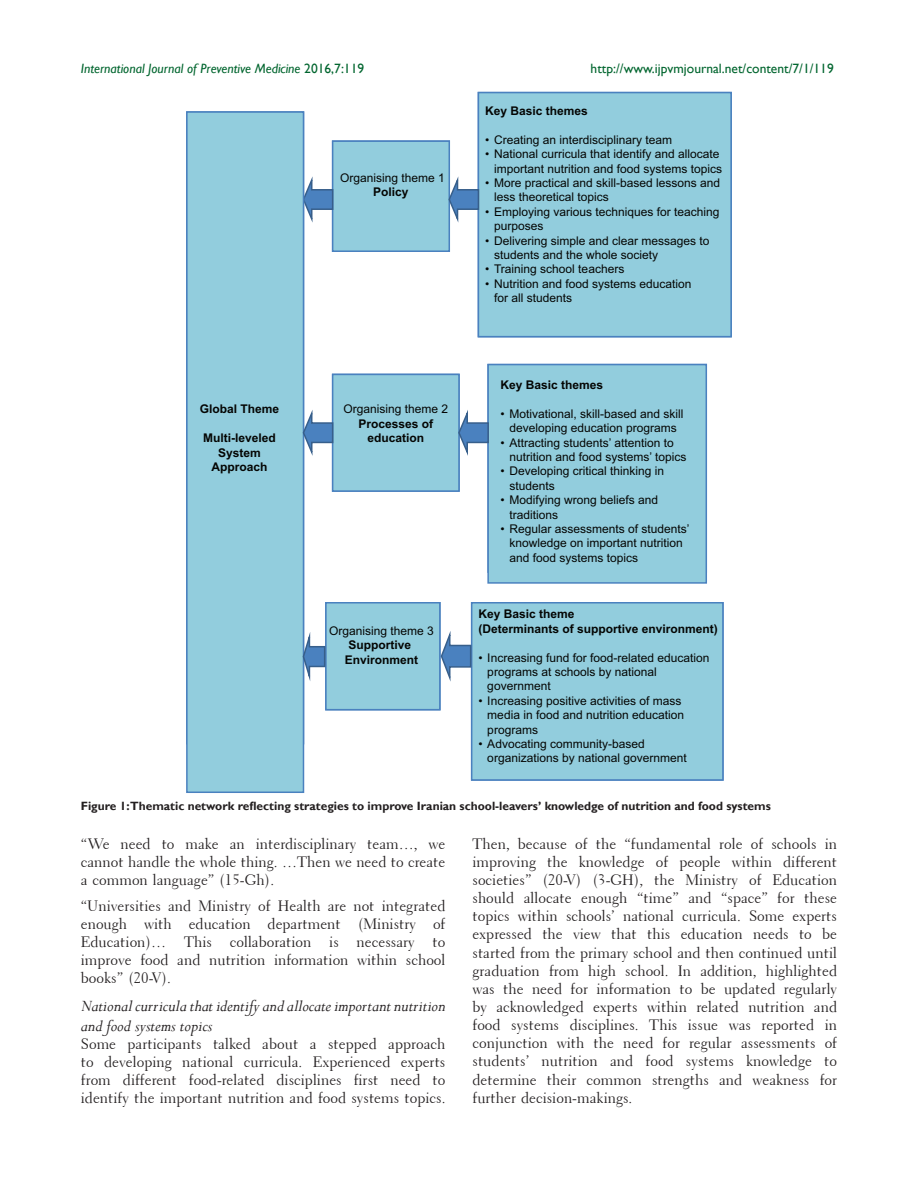
<style>
.page{position:relative;width:918px;height:1188px;background:#fff}
.page>*{position:absolute;margin:0;border:0;box-sizing:border-box;transform-origin:0 0}
.t1{font:italic 18px/19.5px "Perpetua";letter-spacing:-.005em;color:#231f20}
.TX{font:15px/18.1px "Transitional 521 BT Roman A";color:#231f20;text-align:justify}
.t2{font:italic 13.5px "Gill Sans";color:#00652e}
.t3{font:13.5px "Gill Sans";color:#00652e}
.t4{font:12px/14.4px "Arial";color:#040503}
.t5{font:700 12px/14.4px "Arial";color:#040503;text-align:center}
.FGC{font:700 12px "Gill Sans";color:#231f20}
.s1{font-style:normal}
.s2{font-weight:700}
.s3{font-weight:400}
</style>
<div class="page">
<div style="left:332px;top:140px;width:118px;height:112px;background:#92cddd;border:2px solid #4a81bf"></div>
<div style="left:478px;top:93px;width:253px;height:244px;background:#92cddd"></div>
<div style="left:478px;top:92px;width:254px;height:245px;border:2px solid #4a81bf"></div>
<div style="left:325px;top:602px;width:116px;height:108px;background:#92cddd;border:2px solid #4a81bf"></div>
<div style="left:471px;top:602px;width:253px;height:179px;background:#92cddd;border:2px solid #4a81bf"></div>
<div style="left:487px;top:364px;width:220px;height:220px;background:#92cddd;border:2px solid #4a81bf"></div>
<svg style="left:304px;top:178px;width:30px;height:48px"></svg>
<div style="left:332px;top:374px;width:128px;height:118px;background:#92cddd;border:2px solid #4a81bf"></div>
<div style="left:187px;top:112px;width:116px;height:680px;background:#92cddd"></div>
<div style="left:186px;top:111px;width:118px;height:682px;border:2px solid #4a81bf"></div>
<svg style="left:448px;top:178px;width:32px;height:48px"></svg>
<svg style="left:302px;top:411px;width:32px;height:49px"></svg>
<svg style="left:457px;top:411px;width:33px;height:49px"></svg>
<svg style="left:440px;top:633px;width:32px;height:53px"></svg>
<svg style="left:302px;top:635px;width:24px;height:51px"></svg>
<p class="t2" style="left:81px;top:61px;width:285px">International Journal of Preventive Medicine <span class="s1">2016,7:119</span></p>
<p class="t3" style="left:591px;top:61px;width:245px">http://www.ijpvmjournal.net/content/7/1/119</p>
<p class="t5" style="left:200px;top:402px;width:81px">Global Theme</p>
<p class="t5" style="left:203px;top:431px;width:74px">Multi-leveled<br>System<br>Approach</p>
<p class="t4" style="left:340px;top:170px;width:106px;text-align:center">Organising theme 1<br><span class="s2">Policy</span></p>
<p class="t5" style="left:343px;top:402px;width:106px"><span class="s3">Organising theme 2<br></span>Processes of education</p>
<p class="t5" style="left:329px;top:624px;width:106px"><span class="s3">Organising theme 3<br></span>Supportive<br>Environment</p>
<p class="t5" style="left:485px;top:104px;width:104px">Key Basic themes</p>
<p class="t4" style="left:485px;top:133px;width:188px">• Creating an interdisciplinary team</p>
<p class="t4" style="left:485px;top:147px;width:239px;text-align:right">• National curricula that identify and allocate important nutrition and food systems topics</p>
<p class="t4" style="left:494px;top:176px;width:228px;text-indent:-9px">• More practical and skill-based lessons and less theoretical topics</p>
<p class="t4" style="left:494px;top:205px;width:227px;text-indent:-9px">• Employing various techniques for teaching purposes</p>
<p class="t4" style="left:494px;top:233px;width:217px;text-indent:-9px">• Delivering simple and clear messages to students and the whole society</p>
<p class="t4" style="left:485px;top:262px;width:141px">• Training school teachers</p>
<p class="t4" style="left:494px;top:277px;width:199px;text-indent:-9px">• Nutrition and food systems education for all students</p>
<p class="t5" style="left:501px;top:378px;width:104px">Key Basic themes</p>
<p class="t4" style="left:501px;top:407px;width:184px;text-align:center">• Motivational, skill-based and skill developing education programs</p>
<p class="t4" style="left:509px;top:435px;width:178px;text-indent:-9px">• Attracting students’ attention to nutrition and food systems’ topics</p>
<p class="t4" style="left:509px;top:464px;width:156px;text-indent:-9px">• Developing critical thinking in students</p>
<p class="t4" style="left:509px;top:493px;width:150px;text-indent:-9px">• Modifying wrong beliefs and traditions</p>
<p class="t4" style="left:509px;top:522px;width:182px;text-indent:-9px">• Regular assessments of students’ knowledge on important nutrition and food systems topics</p>
<p class="t5" style="left:478px;top:607px;width:241px;text-align:left">Key Basic theme<br>(Determinants of supportive environment)</p>
<p class="t4" style="left:487px;top:650px;width:224px;text-indent:-9px">• Increasing fund for food-related education programs at schools by national government</p>
<p class="t4" style="left:487px;top:693px;width:198px;text-indent:-9px">• Increasing positive activities of mass media in food and nutrition education programs</p>
<p class="t4" style="left:487px;top:737px;width:201px;text-indent:-9px">• Advocating community-based organizations by national government</p>
<p class="FGC" style="left:81px;top:799px;width:691px">Figure 1:Thematic network reflecting strategies to improve Iranian school‑leavers’ knowledge of nutrition and food systems</p>
<p class="TX" style="left:81px;top:835px;width:366px">“We need to make an interdisciplinary team…, we cannot handle the whole thing. …Then we need to create a common language” (15‑Gh).</p>
<p class="TX" style="left:81px;top:897px;width:366px">“Universities and Ministry of Health are not integrated enough with education department (Ministry of Education)… This collaboration is necessary to improve food and nutrition information within school books” (20‑V).</p>
<h3 class="t1" style="left:81px;top:996px;width:366px">National curricula that identify and allocate important nutrition and food systems topics</h3>
<p class="TX" style="left:81px;top:1035px;width:366px">Some participants talked about a stepped approach to developing national curricula. Experienced experts from different food‑related disciplines first need to identify the important nutrition and food systems topics.</p>
<p class="TX" style="left:472px;top:835px;width:366px">Then, because of the “fundamental role of schools in improving the knowledge of people within different societies” (20‑V) (3‑GH), the Ministry of Education should allocate enough “time” and “space” for these topics within schools’ national curricula. Some experts expressed the view that this education needs to be started from the primary school and then continued until graduation from high school. In addition, highlighted was the need for information to be updated regularly by acknowledged experts within related nutrition and food systems disciplines. This issue was reported in conjunction with the need for regular assessments of students’ nutrition and food systems knowledge to determine their common strengths and weakness for further decision‑makings.</p>
</div>
